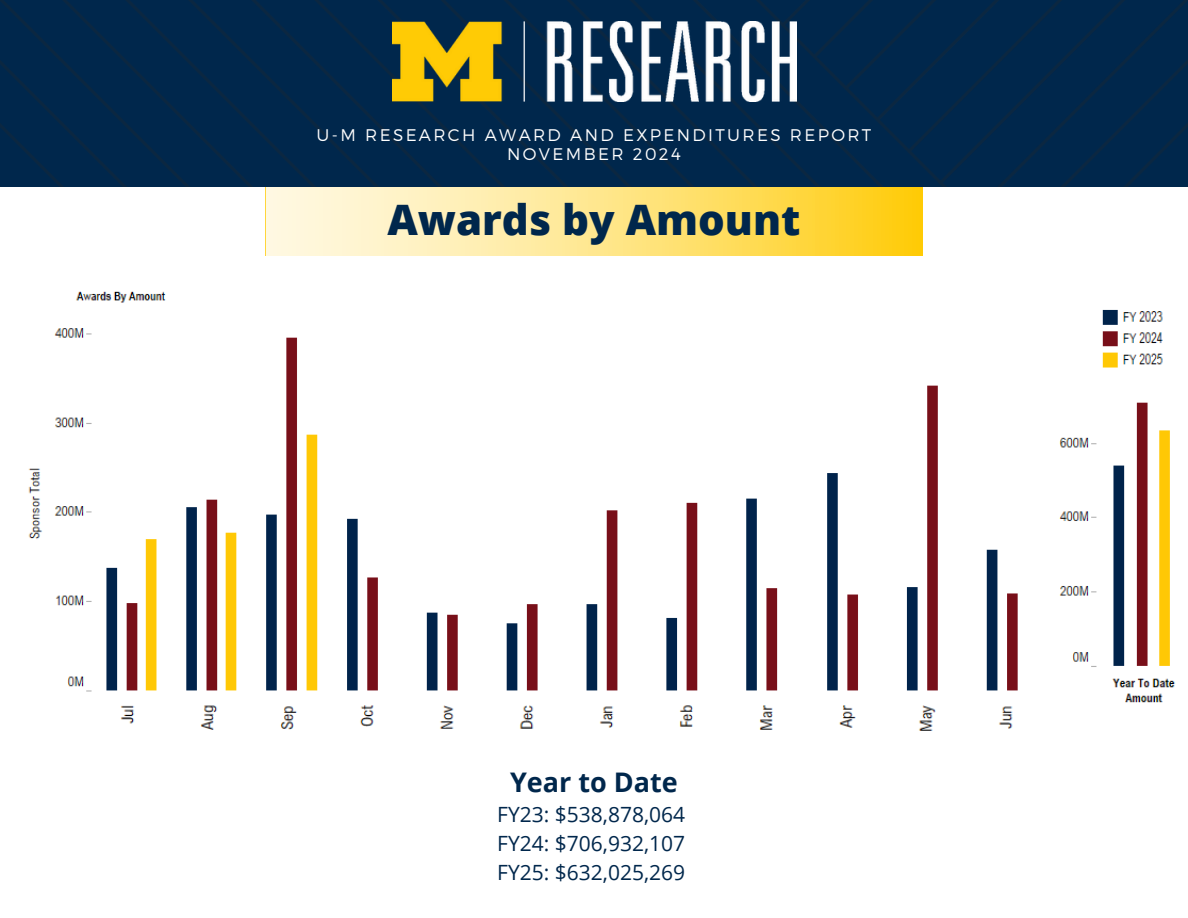
<style>
.page{position:relative;width:1188px;height:918px;background:#fff}
.page>*{position:absolute;margin:0;border:0;box-sizing:border-box;transform-origin:0 0}
.t1{font:800 42px "Open Sans";color:#00274c}
.t2{font:700 27px "Open Sans";color:#00274c}
.t3{font:21px/29.2px "Open Sans";color:#00274c;text-align:justify}
.t4{font:300 16.8px "Montserrat";letter-spacing:.14em;color:#fff}
</style>
<div class="page">
<svg style="left:266px;top:187px;width:657px;height:69px;background:#ffe585"></svg>
<div style="left:0;top:0;width:1188px;height:187px;background:#00274c"></div>
<img style="left:392px;top:22px;width:404px;height:79px">
<img style="left:28px;top:291px;width:1148px;height:440px">
<p class="t4" style="left:317px;top:124px;width:556px">U-M RESEARCH AWARD AND EXPENDITURES REPORT</p>
<h1 class="t4" style="left:507px;top:143px;width:175px">NOVEMBER 2024</h1>
<p class="t1" style="left:387px;top:191px;width:415px">Awards by Amount</p>
<p class="t2" style="left:510px;top:763px;width:169px">Year to Date</p>
<p class="t3" style="left:497px;top:799px;width:189px">FY23: $538,878,064<br>FY24: $706,932,107<br>FY25: $632,025,269</p>
</div>
